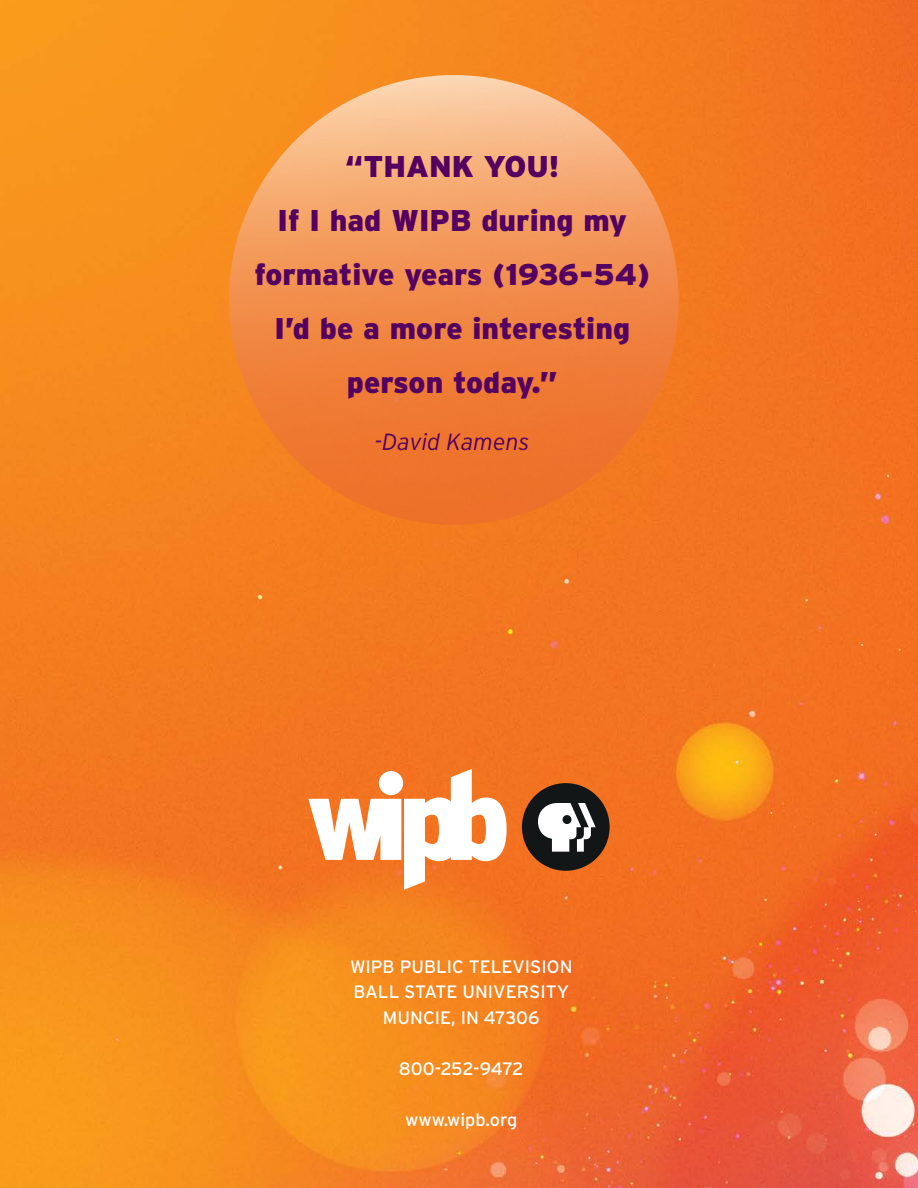
<style>
.page{position:relative;width:918px;height:1188px;background:#fff}
.page>*{position:absolute;margin:0;border:0;box-sizing:border-box;transform-origin:0 0}
.t1{font:900 30px/54px "PBS Explorer";color:#540060;text-align:center}
.t2{font:italic 300 23.4px "PBS Explorer";color:#540060}
.t3{font:18px/25.5px "PBS Explorer";color:#fff;text-align:center}
.t4{font:18px "PBS Explorer";letter-spacing:-.02em;color:#fff}
</style>
<div class="page">
<img style="left:0;top:0;width:918px;height:1188px">
<svg style="left:308px;top:769px;width:199px;height:121px"></svg>
<svg style="left:522px;top:783px;width:88px;height:88px"></svg>
<svg style="left:224px;top:70px;width:460px;height:460px;background:#f28d45"></svg>
<p class="t1" style="left:255px;top:140px;width:397px">“THANK YOU!<br>If I had WIPB during my formative years (1936-54)<br>I’d be a more interesting person today.”</p>
<p class="t2" style="left:375px;top:428px;width:157px">-David Kamens</p>
<p class="t3" style="left:350px;top:954px;width:224px">WIPB PUBLIC TELEVISION<br>BALL STATE UNIVERSITY<br>MUNCIE, IN 47306</p>
<p class="t4" style="left:399px;top:1058px;width:126px">800-252-9472</p>
<p class="t3" style="left:405px;top:1107px;width:114px">www.wipb.org</p>
</div>
